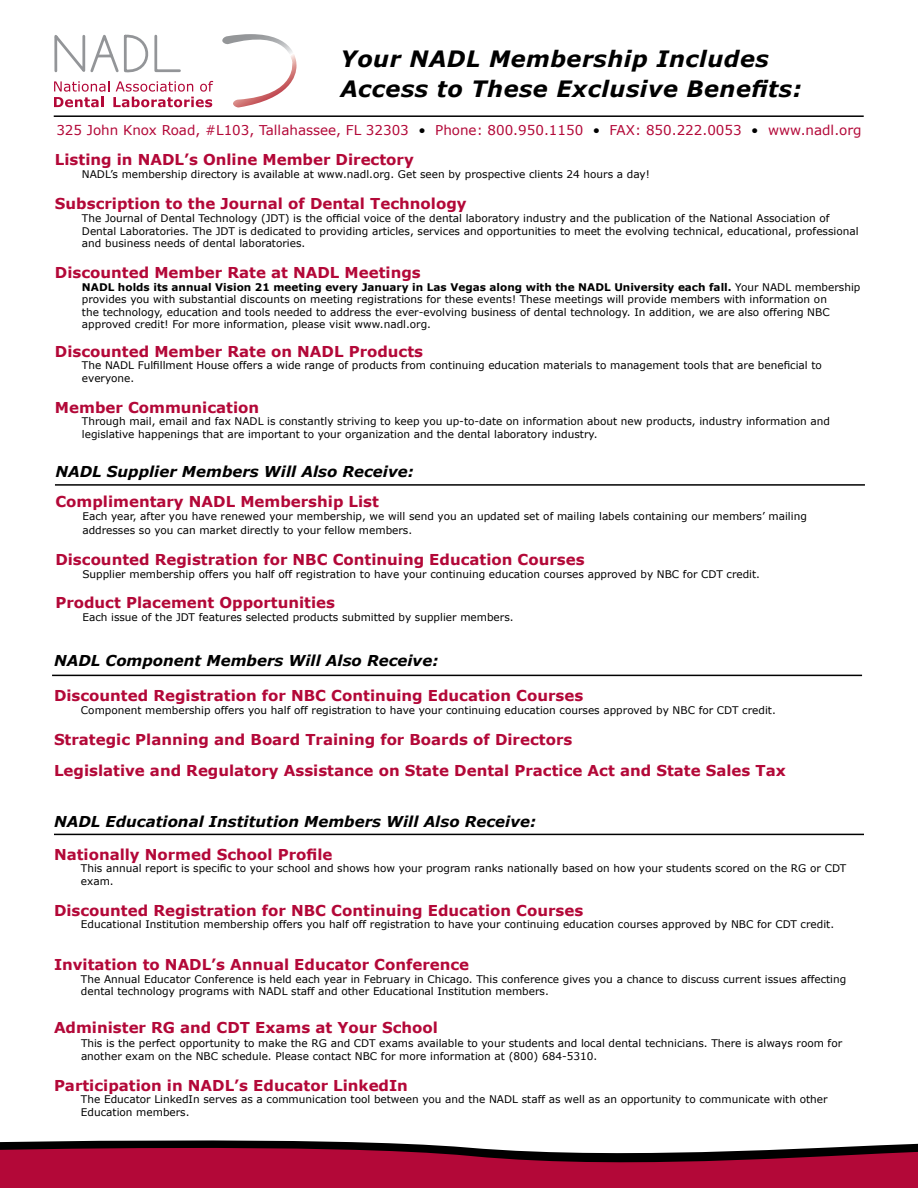
<style>
.page{position:relative;width:918px;height:1188px;background:#fff}
.page>*{position:absolute;margin:0;border:0;box-sizing:border-box;transform-origin:0 0}
.t1{font:italic 700 22.5px/30px "Verdana";letter-spacing:.02em;color:#000}
.t2{font:700 15px/30.8px "Verdana";color:#b30838}
.t3{font:italic 700 15px "Verdana";color:#000}
.t4{font:13.5px "Verdana";color:#b30838}
.t5{font:10.5px/12.6px "Verdana";color:#000}
.s1{color:#000}
.s2{font-weight:700}
</style>
<div class="page">
<svg style="left:10px;top:1140px;width:334px;height:2px"></svg>
<hr style="left:54px;top:115px;width:810px;height:2px;background:#000">
<hr style="left:55px;top:484px;width:810px;height:2px;background:#000">
<svg style="left:0;top:1142px;width:918px;height:46px;background:#9b1d40"></svg>
<hr style="left:52px;top:675px;width:810px;height:1px;background:#000">
<hr style="left:54px;top:834px;width:810px;height:1px;background:#000">
<svg style="left:54px;top:34px;width:159px;height:73px"></svg>
<svg style="left:222px;top:34px;width:75px;height:73px"></svg>
<h1 class="t1" style="left:340px;top:43px;width:463px">Your NADL Membership Includes<br>Access to These Exclusive Benefits:</h1>
<p class="t4" style="left:56px;top:121px;width:807px">325 John Knox Road, #L103, Tallahassee, FL 32303 <span class="s1">•</span> Phone: 800.950.1150 <span class="s1">•</span> FAX: 850.222.0053 <span class="s1">•</span> www.nadl.org</p>
<h2 class="t2" style="left:55px;top:144px;width:360px">Listing in NADL’s Online Member Directory</h2>
<p class="t5" style="left:82px;top:168px;width:570px">NADL’s membership directory is available at www.nadl.org. Get seen by prospective clients 24 hours a day!</p>
<h2 class="t2" style="left:55px;top:188px;width:413px">Subscription to the Journal of Dental Technology</h2>
<p class="t5" style="left:82px;top:212px;width:778px">The Journal of Dental Technology (JDT) is the official voice of the dental laboratory industry and the publication of the National Association of<br>Dental Laboratories. The JDT is dedicated to providing articles, services and opportunities to meet the evolving technical, educational, professional and business needs of dental laboratories.</p>
<h2 class="t2" style="left:55px;top:257px;width:367px">Discounted Member Rate at NADL Meetings</h2>
<p class="t5" style="left:82px;top:280px;width:780px"><span class="s2">NADL holds its annual Vision 21 meeting every January in Las Vegas along with the NADL University each fall.</span> Your NADL membership provides you with substantial discounts on meeting registrations for these events! These meetings will provide members with information on<br>the technology, education and tools needed to address the ever-evolving business of dental technology. In addition, we are also offering NBC approved credit! For more information, please visit www.nadl.org.</p>
<h2 class="t2" style="left:55px;top:336px;width:370px">Discounted Member Rate on NADL Products</h2>
<p class="t5" style="left:82px;top:359px;width:742px">The NADL Fulfillment House offers a wide range of products from continuing education materials to management tools that are beneficial to everyone.</p>
<h2 class="t2" style="left:55px;top:392px;width:206px">Member Communication</h2>
<p class="t5" style="left:82px;top:415px;width:749px">Through mail, email and fax NADL is constantly striving to keep you up-to-date on information about new products, industry information and legislative happenings that are important to your organization and the dental laboratory industry.</p>
<h2 class="t3" style="left:55px;top:461px;width:360px">NADL Supplier Members Will Also Receive:</h2>
<h2 class="t2" style="left:55px;top:486px;width:325px">Complimentary NADL Membership List</h2>
<p class="t5" style="left:82px;top:509px;width:726px;line-height:14.4px">Each year, after you have renewed your membership, we will send you an updated set of mailing labels containing our members’ mailing addresses so you can market directly to your fellow members.</p>
<h2 class="t2" style="left:55px;top:544px;width:531px">Discounted Registration for NBC Continuing Education Courses</h2>
<p class="t5" style="left:82px;top:568px;width:679px">Supplier membership offers you half off registration to have your continuing education courses approved by NBC for CDT credit.</p>
<h2 class="t2" style="left:55px;top:587px;width:281px">Product Placement Opportunities</h2>
<p class="t5" style="left:82px;top:611px;width:433px">Each issue of the JDT features selected products submitted by supplier members.</p>
<h2 class="t3" style="left:54px;top:650px;width:386px">NADL Component Members Will Also Receive:</h2>
<h2 class="t2" style="left:54px;top:680px;width:531px">Discounted Registration for NBC Continuing Education Courses</h2>
<p class="t5" style="left:81px;top:704px;width:696px">Component membership offers you half off registration to have your continuing education courses approved by NBC for CDT credit.</p>
<h2 class="t2" style="left:54px;top:724px;width:733px">Strategic Planning and Board Training for Boards of Directors<br>Legislative and Regulatory Assistance on State Dental Practice Act and State Sales Tax</h2>
<h2 class="t3" style="left:54px;top:811px;width:484px">NADL Educational Institution Members Will Also Receive:</h2>
<h2 class="t2" style="left:54px;top:839px;width:280px">Nationally Normed School Profile</h2>
<p class="t5" style="left:81px;top:862px;width:767px">This annual report is specific to your school and shows how your program ranks nationally based on how your students scored on the RG or CDT exam.</p>
<h2 class="t2" style="left:54px;top:895px;width:531px">Discounted Registration for NBC Continuing Education Courses</h2>
<p class="t5" style="left:81px;top:918px;width:755px">Educational Institution membership offers you half off registration to have your continuing education courses approved by NBC for CDT credit.</p>
<h2 class="t2" style="left:54px;top:949px;width:417px">Invitation to NADL’s Annual Educator Conference</h2>
<p class="t5" style="left:81px;top:973px;width:767px">The Annual Educator Conference is held each year in February in Chicago. This conference gives you a chance to discuss current issues affecting dental technology programs with NADL staff and other Educational Institution members.</p>
<h2 class="t2" style="left:54px;top:1012px;width:385px">Administer RG and CDT Exams at Your School</h2>
<p class="t5" style="left:81px;top:1037px;width:763px">This is the perfect opportunity to make the RG and CDT exams available to your students and local dental technicians. There is always room for another exam on the NBC schedule. Please contact NBC for more information at (800) 684-5310.</p>
<h2 class="t2" style="left:54px;top:1070px;width:355px">Participation in NADL’s Educator LinkedIn</h2>
<p class="t5" style="left:81px;top:1093px;width:748px">The Educator LinkedIn serves as a communication tool between you and the NADL staff as well as an opportunity to communicate with other<br>Education members.</p>
</div>
